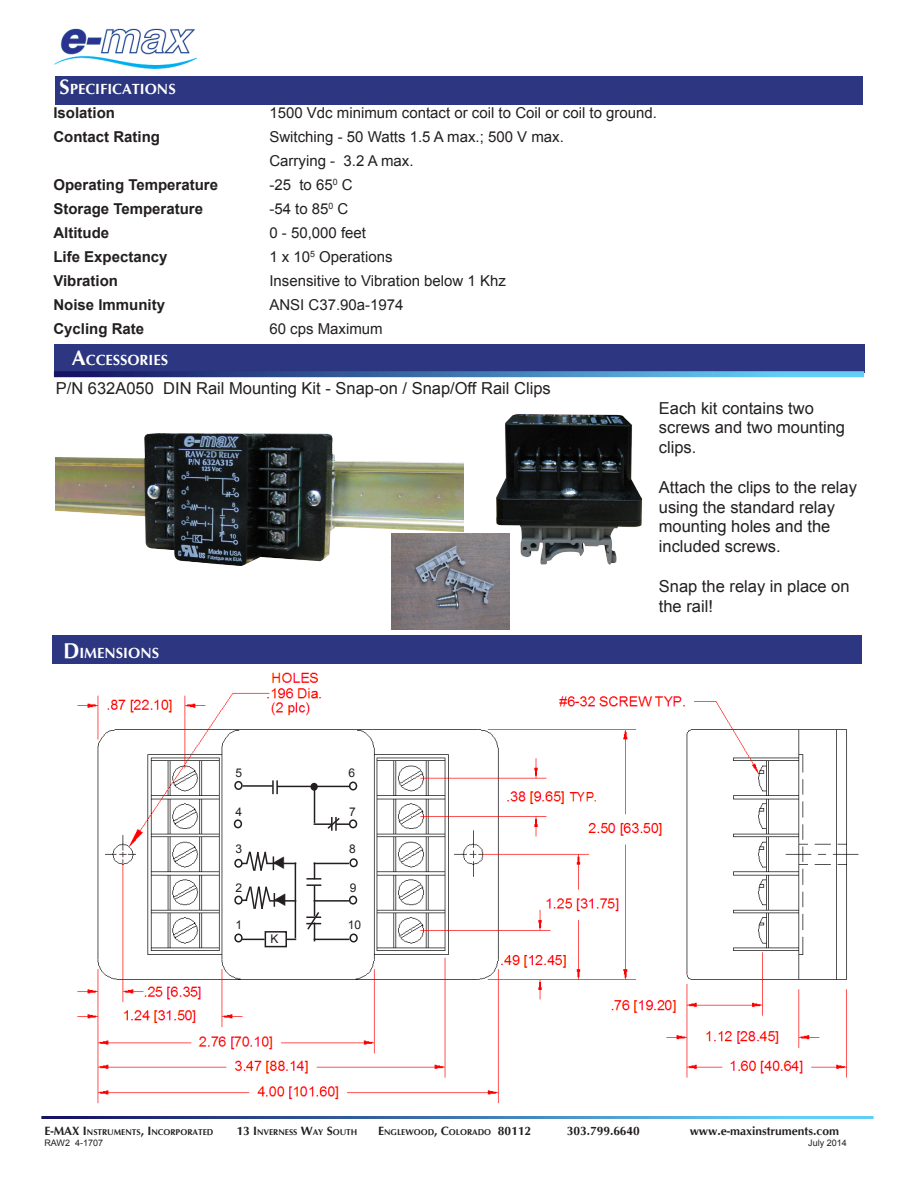
<style>
.page{position:relative;width:918px;height:1188px;background:#fff}
.page>*{position:absolute;margin:0;border:0;box-sizing:border-box;transform-origin:0 0}
.t1{font:16.5px/19.8px "Arial";color:#231f20}
.t2{font:15px "Arial";color:#231f20}
.t3{font:700 15px "Arial";color:#231f20}
.Dimensions{font:700 14.7px "CG Omega";color:#fff}
.t4{font:700 12px "CG Omega";color:#231f20}
.t5{font:700 12px "CG Omega";color:#231f20}
.t6{font:12px "Arial";color:#231f20}
.t7{font:9px "Arial";color:#231f20}
.t8{font:700 8.4px "CG Omega";color:#231f20}
.s1{font-size:21px}
.s2{font-size:12px}
</style>
<div class="page">
<div style="left:55px;top:76px;width:808px;height:29px;background:#2d3680"></div>
<div style="left:52px;top:635px;width:810px;height:29px;background:#2d3680"></div>
<img style="left:54px;top:28px;width:144px;height:41px">
<img style="left:77px;top:672px;width:782px;height:432px">
<div style="left:227px;top:768px;width:137px;height:189px;background:#fff"></div>
<div style="left:234px;top:781px;width:9px;height:9px;border:2px solid #231f20;border-radius:50%"></div>
<div style="left:349px;top:782px;width:8px;height:9px;border:2px solid #231f20;border-radius:50%"></div>
<div style="left:234px;top:819px;width:8px;height:9px;border:2px solid #231f20;border-radius:50%"></div>
<div style="left:234px;top:859px;width:9px;height:9px;border:2px solid #231f20;border-radius:50%"></div>
<div style="left:234px;top:896px;width:9px;height:9px;border:2px solid #231f20;border-radius:50%"></div>
<div style="left:234px;top:934px;width:9px;height:8px;border:2px solid #231f20;border-radius:50%"></div>
<div style="left:349px;top:819px;width:8px;height:9px;border:2px solid #231f20;border-radius:50%"></div>
<div style="left:349px;top:858px;width:9px;height:9px;border:2px solid #231f20;border-radius:50%"></div>
<div style="left:349px;top:896px;width:8px;height:9px;border:2px solid #231f20;border-radius:50%"></div>
<div style="left:349px;top:934px;width:9px;height:8px;border:2px solid #231f20;border-radius:50%"></div>
<svg style="left:272px;top:780px;width:6px;height:14px"></svg>
<hr style="left:243px;top:785px;width:30px;height:2px;background:#231f20">
<hr style="left:277px;top:786px;width:73px;height:1px;background:#231f20">
<div style="left:310px;top:783px;width:8px;height:8px;border:2px solid #231f20;border-radius:50%"></div>
<hr style="left:314px;top:787px;width:1px;height:36px;background:#231f20">
<hr style="left:314px;top:900px;width:35px;height:2px;background:#231f20">
<hr style="left:314px;top:863px;width:35px;height:1px;background:#231f20">
<hr style="left:314px;top:939px;width:35px;height:1px;background:#231f20">
<svg style="left:307px;top:863px;width:14px;height:23px"></svg>
<hr style="left:314px;top:886px;width:1px;height:30px;background:#231f20">
<svg style="left:306px;top:910px;width:15px;height:31px"></svg>
<div style="left:265px;top:931px;width:22px;height:16px;border:2px solid #231f20"></div>
<svg style="left:242px;top:939px;width:23px;height:1px"></svg>
<hr style="left:295px;top:863px;width:1px;height:75px;background:#231f20">
<hr style="left:269px;top:900px;width:27px;height:2px;background:#231f20">
<svg style="left:314px;top:816px;width:36px;height:15px"></svg>
<div style="left:54px;top:344px;width:810px;height:29px;background:#2d3680"></div>
<svg style="left:54px;top:371px;width:810px;height:6px;background:#3e74ad"></svg>
<img style="left:496px;top:414px;width:147px;height:152px">
<img style="left:56px;top:433px;width:408px;height:132px">
<img style="left:392px;top:533px;width:117px;height:96px">
<svg style="left:242px;top:886px;width:43px;height:23px"></svg>
<svg style="left:242px;top:851px;width:54px;height:22px"></svg>
<p class="Dimensions" style="left:59px;top:80px;width:118px"><span class="s1">S</span>PECI FICATIONS</p>
<p class="t3" style="left:53px;top:103px;width:63px">Isolation</p>
<p class="t2" style="left:269px;top:103px;width:389px">1500 Vdc minimum contact or coil to Coil or coil to ground.</p>
<p class="t3" style="left:53px;top:127px;width:108px">Contact Rating</p>
<p class="t2" style="left:269px;top:127px;width:296px">Switching - 50 Watts 1.5 A max.; 500 V max.</p>
<p class="t2" style="left:269px;top:151px;width:146px">Carrying - 3.2 A max.</p>
<p class="t3" style="left:53px;top:175px;width:166px">Operating Temperature</p>
<p class="t2" style="left:269px;top:175px;width:85px">-25 to 65<sup>0</sup> C</p>
<p class="t3" style="left:53px;top:199px;width:151px">Storage Temperature</p>
<p class="t2" style="left:269px;top:199px;width:81px">-54 to 85<sup>0</sup> C</p>
<p class="t3" style="left:53px;top:223px;width:57px">Altitude</p>
<p class="t2" style="left:269px;top:223px;width:98px">0 - 50,000 feet</p>
<p class="t3" style="left:53px;top:247px;width:116px">Life Expectancy</p>
<p class="t2" style="left:269px;top:247px;width:125px">1 x 10<sup>5</sup> Operations</p>
<p class="t3" style="left:53px;top:271px;width:66px">Vibration</p>
<p class="t2" style="left:269px;top:271px;width:238px">Insensitive to Vibration below 1 Khz</p>
<p class="t3" style="left:53px;top:295px;width:113px">Noise Immunity</p>
<p class="t2" style="left:269px;top:295px;width:136px">ANSI C37.90a-1974</p>
<p class="t3" style="left:53px;top:319px;width:92px">Cycling Rate</p>
<p class="t2" style="left:269px;top:319px;width:115px">60 cps Maximum</p>
<p class="Dimensions" style="left:72px;top:350px;width:98px"><span class="s1">A</span>CCESSORI ES</p>
<p class="t1" style="left:56px;top:379px;width:496px">P/N 632A050 DIN Rail Mounting Kit - Snap-on / Snap/Off Rail Clips</p>
<p class="Dimensions" style="left:63px;top:644px;width:97px"><span class="s1">D</span>IMENSIONS</p>
<p class="t6" style="left:235px;top:764px;width:8px">5</p>
<p class="t6" style="left:235px;top:803px;width:8px">4</p>
<p class="t6" style="left:235px;top:841px;width:8px">3</p>
<p class="t6" style="left:235px;top:880px;width:8px">2</p>
<p class="t6" style="left:235px;top:917px;width:8px">1</p>
<p class="t6" style="left:270px;top:931px;width:10px">K</p>
<p class="t6" style="left:348px;top:764px;width:8px">6</p>
<p class="t6" style="left:349px;top:803px;width:8px">7</p>
<p class="t6" style="left:349px;top:841px;width:8px">8</p>
<p class="t6" style="left:350px;top:880px;width:8px">9</p>
<p class="t6" style="left:348px;top:917px;width:15px">10</p>
<p class="t1" style="left:659px;top:398px;width:188px">Each kit contains two screws and two mounting clips.</p>
<p class="t1" style="left:659px;top:477px;width:200px">Attach the clips to the relay</p>
<p class="t1" style="left:659px;top:497px;width:178px">using the standard relay mounting holes and the included screws.</p>
<p class="t1" style="left:659px;top:576px;width:192px">Snap the relay in place on the rail!</p>
<p class="t8" style="left:44px;top:1127px;width:170px"><span class="s2">E-MAX I</span>NSTRUMENTS<span class="s2">, I</span>NCORPORATED</p>
<p class="t8" style="left:236px;top:1127px;width:122px"><span class="s2">13 I</span>NVERNESS <span class="s2">W</span>AY <span class="s2">S</span>OUTH</p>
<p class="t8" style="left:378px;top:1127px;width:36px"><span class="s2">E</span>NGLEWOO</p>
<p class="t8" style="left:428px;top:1127px;width:105px">D<span class="s2">, C</span>OLORADO <span class="s2">80112</span></p>
<p class="t5" style="left:567px;top:1124px;width:74px">303.799.6640</p>
<p class="t4" style="left:690px;top:1124px;width:151px">www.e-maxinstruments.com</p>
<p class="t7" style="left:44px;top:1137px;width:60px">RAW2 4-1707</p>
<p class="t7" style="left:808px;top:1137px;width:40px">July 2014</p>
</div>
